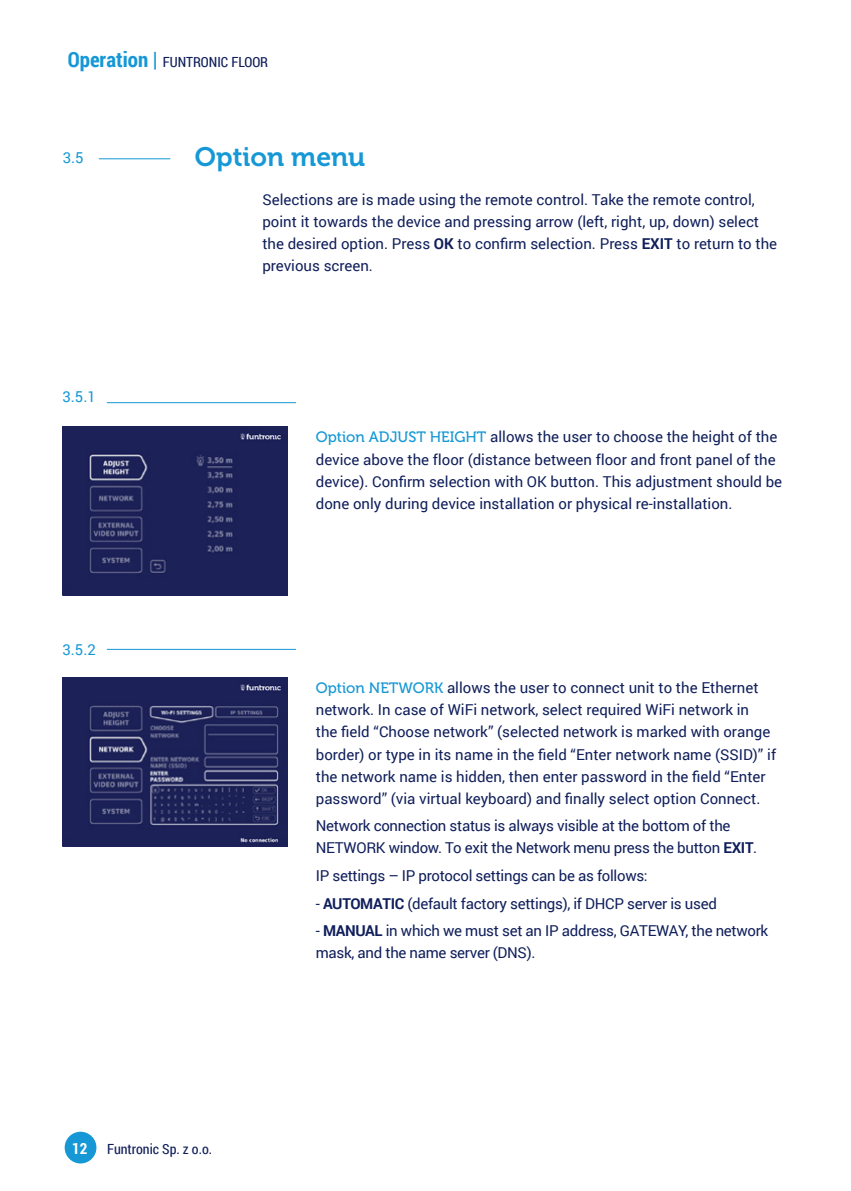
<style>
.page{position:relative;width:851px;height:1191px;background:#fff}
.page>*{position:absolute;margin:0;border:0;box-sizing:border-box;transform-origin:0 0}
.t1{font:26.6px "Museo 700";color:#1598d5}
.t2{font:700 15.4px "Roboto Condensed";color:#fff}
.t3{font:15px/22px "Roboto";color:#101f5b}
.t4{font:15px/22px "Roboto";letter-spacing:-.02em;color:#101f5b}
.t5{font:15px "Roboto";color:#1598d5}
.t6{font:14px "Roboto Condensed";color:#101f5b}
.s1{font-weight:700;font-size:21px;color:#1598d5}
.s2{font-weight:700}
.s3{font-family:"Museo 500";color:#1598d5}
</style>
<div class="page">
<div style="left:65px;top:1131px;width:31px;height:32px;background:#1598d5;border-radius:50%"></div>
<hr style="left:99px;top:158px;width:71px;height:1px;background:#1598d5">
<hr style="left:107px;top:402px;width:189px;height:1px;background:#1598d5">
<hr style="left:107px;top:649px;width:189px;height:1px;background:#1598d5">
<img style="left:62px;top:427px;width:225px;height:168px">
<img style="left:62px;top:677px;width:225px;height:169px">
<p class="t6" style="left:68px;top:52px;width:202px"><span class="s1">Operation |</span> FUNTRONIC FLOOR</p>
<p class="t5" style="left:63px;top:147px;width:22px">3.5</p>
<p class="t5" style="left:62px;top:386px;width:35px">3.5.1</p>
<p class="t5" style="left:62px;top:639px;width:35px">3.5.2</p>
<h1 class="t1" style="left:195px;top:142px;width:172px">Option menu</h1>
<p class="t3" style="left:262px;top:188px;width:516px">Selections are is made using the remote control. Take the remote control, point it towards the device and pressing arrow (left, right, up, down) select the desired option. Press <span class="s2">OK</span> to confirm selection. Press <span class="s2">EXIT</span> to return to the previous screen.</p>
<p class="t3" style="left:316px;top:425px;width:468px"><span class="s3">Option ADJUST HEIGHT</span> allows the user to choose the height of the device above the floor (distance between floor and front panel of the device). Confirm selection with OK button. This adjustment should be done only during device installation or physical re-installation.</p>
<p class="t3" style="left:316px;top:676px;width:462px"><span class="s3">Option NETWORK</span> allows the user to connect unit to the Ethernet network. In case of WiFi network, select required WiFi network in<br>the field “Choose network” (selected network is marked with orange border) or type in its name in the field “Enter network name (SSID)” if the network name is hidden, then enter password in the field “Enter password” (via virtual keyboard) and finally select option Connect.</p>
<p class="t4" style="left:316px;top:814px;width:443px">Network connection status is always visible at the bottom of the<br>NETWORK window. To exit the Network menu press the button <span class="s2">EXIT</span>.</p>
<p class="t4" style="left:316px;top:864px;width:333px">IP settings – IP protocol settings can be as follows:</p>
<p class="t4" style="left:316px;top:891px;width:402px">- <span class="s2">AUTOMATIC</span> (default factory settings), if DHCP server is used</p>
<p class="t4" style="left:316px;top:919px;width:454px">- <span class="s2">MANUAL</span> in which we must set an IP address, GATEWAY, the network mask, and the name server (DNS).</p>
<p class="t2" style="left:72px;top:1137px;width:17px">12</p>
<p class="t6" style="left:107px;top:1138px;width:107px">Funtronic Sp. z o.o.</p>
</div>
